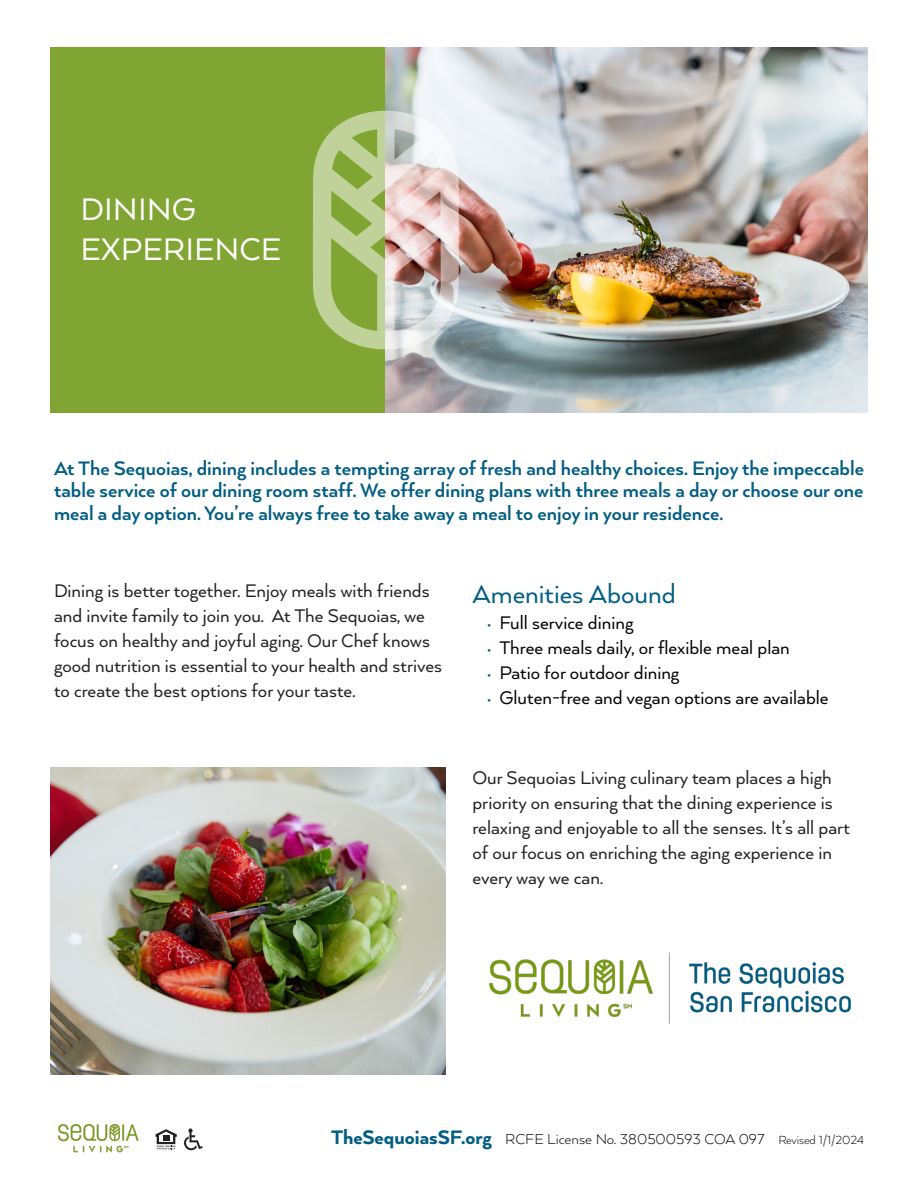
<style>
.page{position:relative;width:918px;height:1188px;background:#fff}
.page>*{position:absolute;margin:0;border:0;box-sizing:border-box;transform-origin:0 0}
.t1{font:36px/40.5px "Arquitecta";color:#fff}
.t2{font:30px "Arquitecta";color:#005d83}
.t3{font:700 22.5px/22.5px "Arquitecta";color:#005d83;text-align:justify}
.t4{font:21px/25.2px "Arquitecta";color:#231f20}
.t5{font:21px/25.2px "Arquitecta";color:#231f20}
.t6{font:21px "Arquitecta";color:#000001}
.t7{font:300 16.5px "Arquitecta";color:#000001}
.s1{font-weight:300;color:#005d83}
.s2{font-weight:800;font-size:22.5px;color:#005d83}
.s3{font-size:13.5px}
</style>
<div class="page">
<img style="left:57px;top:1123px;width:82px;height:30px">
<img style="left:489px;top:952px;width:362px;height:72px">
<img style="left:385px;top:48px;width:482px;height:365px">
<div style="left:51px;top:48px;width:334px;height:365px;background:#80a532"></div>
<img style="left:51px;top:768px;width:395px;height:307px">
<svg style="left:313px;top:111px;width:146px;height:238px"></svg>
<svg style="left:156px;top:1129px;width:21px;height:20px"></svg>
<svg style="left:184px;top:1129px;width:19px;height:21px"></svg>
<p class="t1" style="left:81px;top:187px;width:202px">DINING<br>EXPERIENCE</p>
<p class="t3" style="left:54px;top:456px;width:812px">At The Sequoias, dining includes a tempting array of fresh and healthy choices. Enjoy the impeccable table service of our dining room staff. We offer dining plans with three meals a day or choose our one meal a day option. You’re always free to take away a meal to enjoy in your residence.</p>
<p class="t4" style="left:54px;top:577px;width:390px">Dining is better together. Enjoy meals with friends and invite family to join you. At The Sequoias, we focus on healthy and joyful aging. Our Chef knows good nutrition is essential to your health and strives to create the best options for your taste.</p>
<p class="t2" style="left:472px;top:576px;width:205px">Amenities Abound</p>
<p class="t6" style="left:486px;top:609px;width:149px"><span class="s1">•</span> Full service dining</p>
<p class="t6" style="left:486px;top:634px;width:305px"><span class="s1">•</span> Three meals daily, or flexible meal plan</p>
<p class="t6" style="left:486px;top:660px;width:195px"><span class="s1">•</span> Patio for outdoor dining</p>
<p class="t6" style="left:486px;top:685px;width:344px"><span class="s1">•</span> Gluten-free and vegan options are available</p>
<p class="t5" style="left:472px;top:764px;width:379px">Our Sequoias Living culinary team places a high priority on ensuring that the dining experience is relaxing and enjoyable to all the senses. It’s all part of our focus on enriching the aging experience in every way we can.</p>
<p class="t7" style="left:331px;top:1129px;width:534px"><span class="s2">TheSequoiasSF.org</span> RCFE License No. 380500593 COA 097 <span class="s3">Revised 1/1/2024</span></p>
</div>
